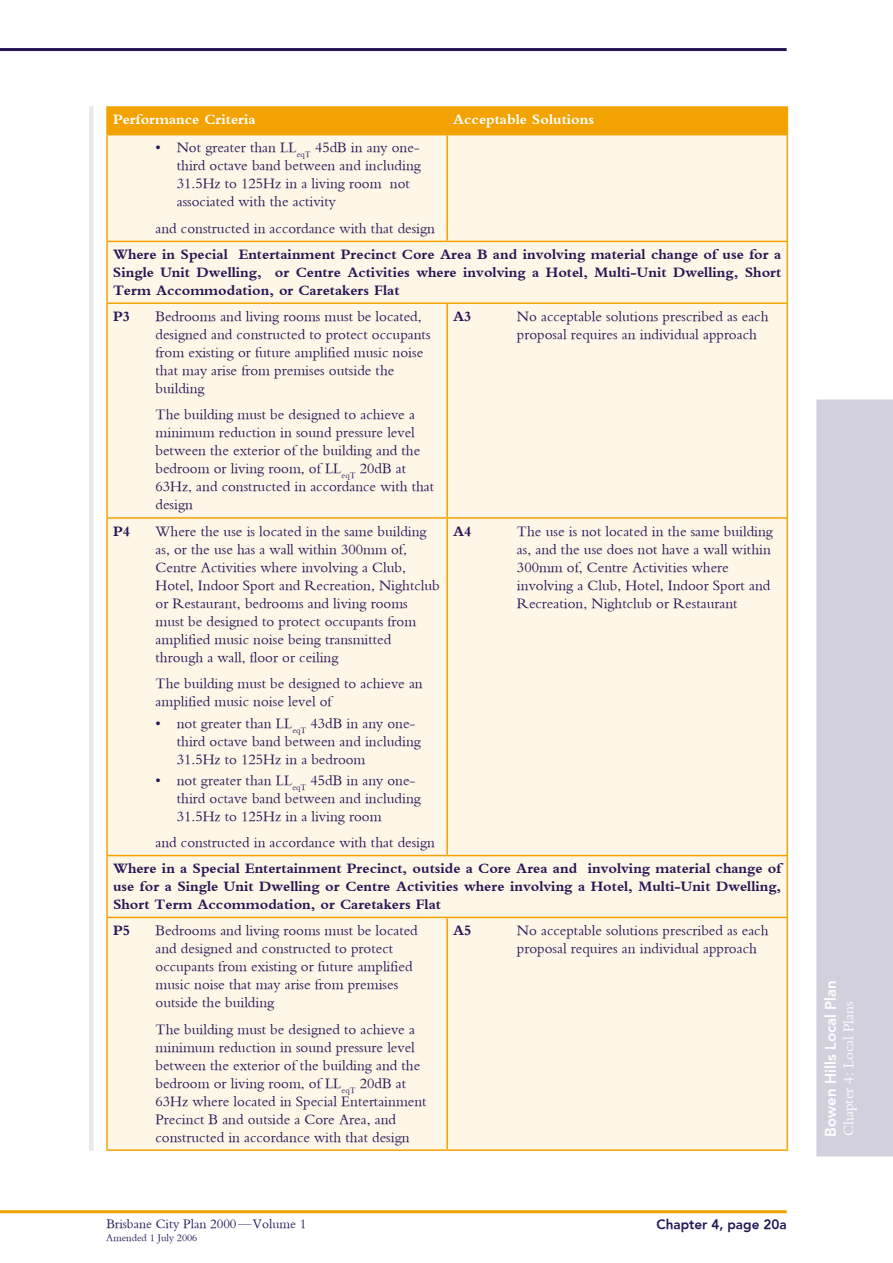
<style>
.page{position:relative;width:893px;height:1263px;background:#fff}
.page>*{position:absolute;margin:0;border:0;box-sizing:border-box;transform-origin:0 0}
.t1{font:15px/18px "Bembo";color:#251555}
.t2{font:700 15px/18px "Bembo";color:#251555;text-align:justify}
.t3{font:700 15px "Bembo";color:#fff}
.t4{font:15px "Bembo";color:#fff}
.t5{font:800 15px "H Avenir";color:#fff}
.t6{font:13.5px "Bembo";color:#251555}
.t7{font:800 13.5px "H Avenir";color:#251555}
.t8{font:10.5px "Bembo";color:#251555}
</style>
<div class="page">
<svg style="left:816px;top:399px;width:77px;height:757px;background:#d4d1de"></svg>
<hr style="left:0;top:1210px;width:787px;height:3px;background:#f3a300">
<hr style="left:0;top:48px;width:787px;height:3px;background:#251555">
<div style="left:108px;top:135px;width:679px;height:1014px;background:#fef6e6"></div>
<hr style="left:106px;top:106px;width:341px;height:2px;background:#f3a300">
<hr style="left:106px;top:108px;width:2px;height:26px;background:#f3a300">
<hr style="left:447px;top:106px;width:341px;height:2px;background:#f3a300">
<div style="left:108px;top:107px;width:680px;height:27px;background:#f3a300"></div>
<hr style="left:106px;top:134px;width:341px;height:1px;background:#f3a300">
<hr style="left:106px;top:135px;width:2px;height:106px;background:#f3a300">
<hr style="left:447px;top:134px;width:341px;height:1px;background:#f3a300">
<hr style="left:446px;top:135px;width:2px;height:106px;background:#f3a300">
<hr style="left:787px;top:135px;width:1px;height:106px;background:#f3a300">
<hr style="left:106px;top:241px;width:341px;height:1px;background:#f3a300">
<hr style="left:106px;top:242px;width:2px;height:60px;background:#f3a300">
<hr style="left:447px;top:241px;width:341px;height:1px;background:#f3a300">
<hr style="left:787px;top:242px;width:1px;height:60px;background:#f3a300">
<hr style="left:106px;top:302px;width:341px;height:2px;background:#f3a300">
<hr style="left:106px;top:304px;width:2px;height:213px;background:#f3a300">
<hr style="left:447px;top:302px;width:341px;height:2px;background:#f3a300">
<hr style="left:446px;top:304px;width:2px;height:213px;background:#f3a300">
<hr style="left:787px;top:304px;width:1px;height:213px;background:#f3a300">
<hr style="left:106px;top:517px;width:341px;height:2px;background:#f3a300">
<hr style="left:106px;top:519px;width:2px;height:336px;background:#f3a300">
<hr style="left:447px;top:517px;width:341px;height:2px;background:#f3a300">
<hr style="left:446px;top:519px;width:2px;height:336px;background:#f3a300">
<hr style="left:787px;top:519px;width:1px;height:336px;background:#f3a300">
<hr style="left:106px;top:855px;width:341px;height:1px;background:#f3a300">
<hr style="left:106px;top:856px;width:2px;height:61px;background:#f3a300">
<hr style="left:447px;top:855px;width:341px;height:1px;background:#f3a300">
<hr style="left:787px;top:856px;width:1px;height:61px;background:#f3a300">
<hr style="left:106px;top:917px;width:341px;height:1px;background:#f3a300">
<hr style="left:106px;top:918px;width:2px;height:231px;background:#f3a300">
<hr style="left:447px;top:917px;width:341px;height:1px;background:#f3a300">
<hr style="left:446px;top:918px;width:2px;height:231px;background:#f3a300">
<hr style="left:787px;top:918px;width:1px;height:231px;background:#f3a300">
<hr style="left:106px;top:1149px;width:341px;height:2px;background:#f3a300">
<hr style="left:447px;top:1149px;width:341px;height:2px;background:#f3a300">
<div style="left:89px;top:106px;width:5px;height:1045px;background:#e9e8ee"></div>
<p class="t3" style="left:113px;top:111px;width:144px">Performance Criteria</p>
<p class="t3" style="left:453px;top:111px;width:142px">Acceptable Solutions</p>
<p class="t1" style="left:177px;top:138px;width:246px;text-indent:-21px">• Not greater than LL<sub>eqT</sub> 45dB in any one&shy;third octave band between and including 31.5Hz to 125Hz in a living room not associated with the activity</p>
<p class="t1" style="left:156px;top:219px;width:281px">and constructed in accordance with that design</p>
<p class="t2" style="left:113px;top:245px;width:670px">Where in Special Entertainment Precinct Core Area B and involving material change of use for a Single Unit Dwelling, or Centre Activities where involving a Hotel, Multi-Unit Dwelling, Short Term Accommodation, or Caretakers Flat</p>
<p class="t2" style="left:113px;top:307px;width:19px">P3</p>
<p class="t1" style="left:156px;top:307px;width:276px">Bedrooms and living rooms must be located, designed and constructed to protect occupants from existing or future amplified music noise that may arise from premises outside the building</p>
<p class="t1" style="left:156px;top:405px;width:280px">The building must be designed to achieve a minimum reduction in sound pressure level between the exterior of the building and the bedroom or living room, of LL<sub>eqT</sub> 20dB at 63Hz, and constructed in accordance with that design</p>
<p class="t2" style="left:453px;top:307px;width:20px">A3</p>
<p class="t1" style="left:517px;top:307px;width:253px">No acceptable solutions prescribed as each proposal requires an individual approach</p>
<p class="t2" style="left:113px;top:522px;width:19px">P4</p>
<p class="t1" style="left:156px;top:522px;width:286px">Where the use is located in the same building as, or the use has a wall within 300mm of, Centre Activities where involving a Club, Hotel, Indoor Sport and Recreation, Nightclub or Restaurant, bedrooms and living rooms must be designed to protect occupants from amplified music noise being transmitted through a wall, floor or ceiling</p>
<p class="t1" style="left:156px;top:674px;width:269px">The building must be designed to achieve an amplified music noise level of</p>
<p class="t1" style="left:177px;top:714px;width:246px;text-indent:-21px">• not greater than LL<sub>eqT</sub> 43dB in any one&shy;third octave band between and including<br>31.5Hz to 125Hz in a bedroom</p>
<p class="t1" style="left:177px;top:770px;width:246px;text-indent:-21px">• not greater than LL<sub>eqT</sub> 45dB in any one&shy;third octave band between and including<br>31.5Hz to 125Hz in a living room</p>
<p class="t1" style="left:156px;top:833px;width:281px">and constructed in accordance with that design</p>
<p class="t2" style="left:453px;top:522px;width:20px">A4</p>
<p class="t1" style="left:517px;top:522px;width:257px">The use is not located in the same building as, and the use does not have a wall within 300mm of, Centre Activities where involving a Club, Hotel, Indoor Sport and Recreation, Nightclub or Restaurant</p>
<p class="t2" style="left:113px;top:859px;width:670px">Where in a Special Entertainment Precinct, outside a Core Area and involving material change of use for a Single Unit Dwelling or Centre Activities where involving a Hotel, Multi-Unit Dwelling, Short Term Accommodation, or Caretakers Flat</p>
<p class="t2" style="left:113px;top:921px;width:19px">P5</p>
<p class="t1" style="left:156px;top:921px;width:264px">Bedrooms and living rooms must be located and designed and constructed to protect occupants from existing or future amplified music noise that may arise from premises outside the building</p>
<p class="t1" style="left:156px;top:1020px;width:273px">The building must be designed to achieve a minimum reduction in sound pressure level between the exterior of the building and the bedroom or living room, of LL<sub>eqT</sub> 20dB at 63Hz where located in Special Entertainment Precinct B and outside a Core Area, and constructed in accordance with that design</p>
<p class="t2" style="left:453px;top:921px;width:20px">A5</p>
<p class="t1" style="left:517px;top:921px;width:253px">No acceptable solutions prescribed as each proposal requires an individual approach</p>
<p class="t6" style="left:106px;top:1216px;width:202px">Brisbane City Plan 2000—Volume 1</p>
<p class="t7" style="left:656px;top:1216px;width:132px">Chapter 4, page 20a</p>
<p class="t8" style="left:106px;top:1232px;width:93px">Amended 1 July 2006</p>
<p class="t5" style="left:822px;top:1136px;width:158px;rotate:-90deg">Bowen Hills Local Plan</p>
<p class="t4" style="left:840px;top:1136px;width:136px;rotate:-90deg">Chapter 4: Local Plans</p>
</div>
